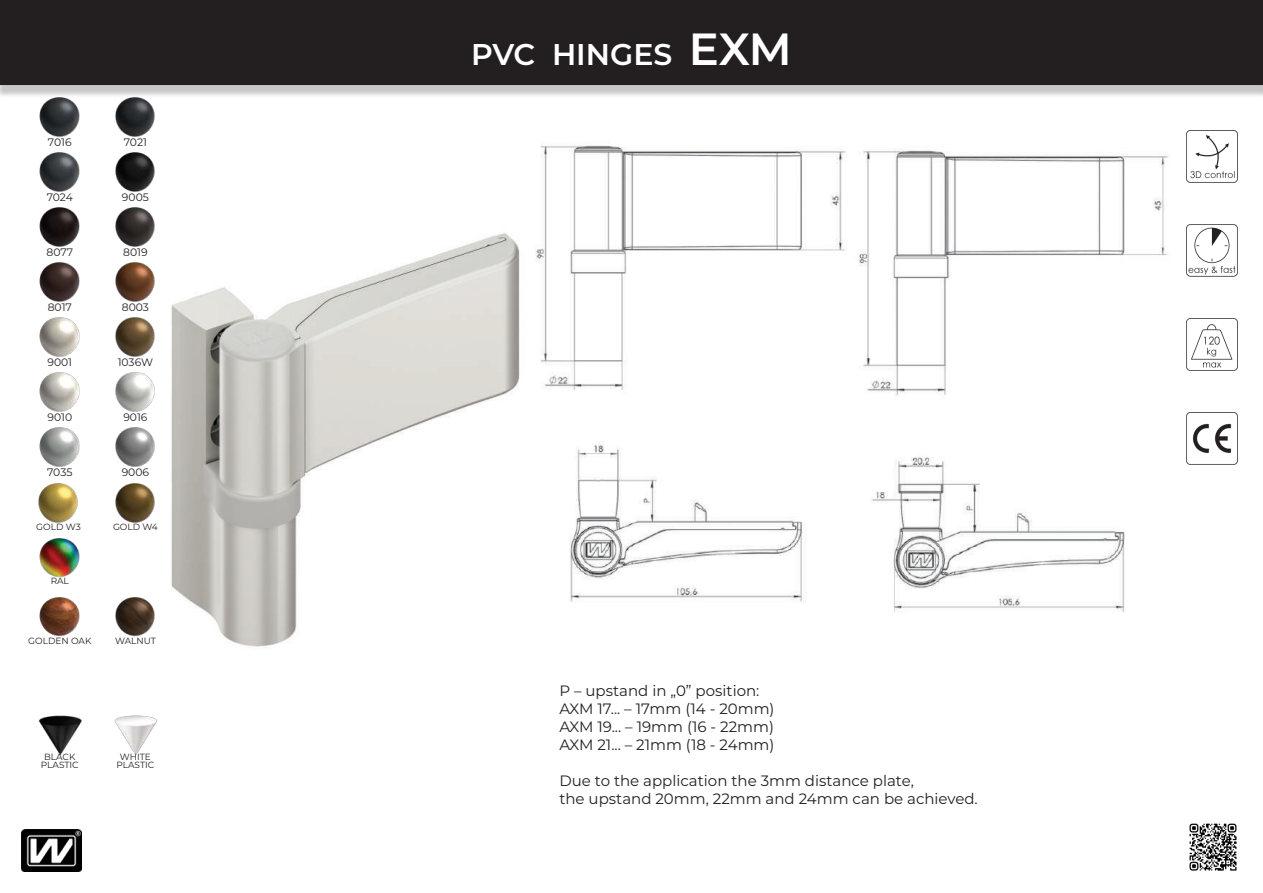
<style>
.page{position:relative;width:1263px;height:893px;background:#fff}
.page>*{position:absolute;margin:0;border:0;box-sizing:border-box;transform-origin:0 0}
.t1{font:600 30px "Montserrat";color:#fff}
.t2{font:15px/18px "Montserrat";color:#231f20}
.t3{font:10.8px "Montserrat";color:#231f20}
.t4{font:9px/8.1px "Montserrat";color:#231f20;text-align:center}
.s1{font-size:45px}
</style>
<div class="page">
<div style="left:0;top:4px;width:1263px;height:94px;background:#231f20;opacity:.25"></div>
<div style="left:1px;top:1px;width:1261px;height:83px;background:#231f20"></div>
<div style="left:0;top:0;width:1263px;height:85px;border:2px solid #231f20"></div>
<div style="left:1258px;top:4px;width:5px;height:94px;background:#231f20"></div>
<img style="left:21px;top:829px;width:61px;height:43px">
<img style="left:171px;top:233px;width:349px;height:415px">
<img style="left:535px;top:145px;width:311px;height:457px">
<img style="left:1186px;top:131px;width:52px;height:52px">
<img style="left:1186px;top:225px;width:52px;height:52px">
<img style="left:1186px;top:319px;width:52px;height:51px">
<img style="left:30px;top:97px;width:60px;height:40px">
<img style="left:105px;top:97px;width:61px;height:40px">
<img style="left:39px;top:152px;width:41px;height:40px">
<img style="left:115px;top:152px;width:40px;height:40px">
<img style="left:39px;top:207px;width:41px;height:40px">
<img style="left:115px;top:207px;width:40px;height:40px">
<img style="left:39px;top:262px;width:41px;height:40px">
<img style="left:115px;top:262px;width:40px;height:40px">
<img style="left:39px;top:317px;width:41px;height:40px">
<img style="left:115px;top:317px;width:40px;height:40px">
<img style="left:39px;top:372px;width:41px;height:40px">
<img style="left:115px;top:372px;width:40px;height:40px">
<img style="left:39px;top:427px;width:41px;height:40px">
<img style="left:115px;top:427px;width:40px;height:40px">
<img style="left:38px;top:483px;width:40px;height:40px">
<img style="left:115px;top:483px;width:40px;height:40px">
<img style="left:39px;top:597px;width:41px;height:40px">
<img style="left:115px;top:597px;width:40px;height:40px">
<img style="left:39px;top:538px;width:41px;height:40px">
<img style="left:38px;top:715px;width:44px;height:41px">
<img style="left:114px;top:715px;width:43px;height:41px">
<img style="left:859px;top:150px;width:310px;height:463px">
<img style="left:1189px;top:823px;width:48px;height:48px">
<img style="left:1186px;top:413px;width:52px;height:51px">
<p class="t3" style="left:48px;top:134px;width:25px">7016</p>
<p class="t3" style="left:124px;top:134px;width:25px">7021</p>
<p class="t3" style="left:47px;top:189px;width:28px">7024</p>
<p class="t3" style="left:122px;top:189px;width:28px">9005</p>
<p class="t3" style="left:46px;top:245px;width:28px">8077</p>
<p class="t3" style="left:123px;top:245px;width:26px">8019</p>
<p class="t3" style="left:48px;top:300px;width:26px">8017</p>
<p class="t3" style="left:122px;top:300px;width:29px">8003</p>
<p class="t3" style="left:47px;top:355px;width:26px">9001</p>
<p class="t3" style="left:118px;top:355px;width:37px">1036W</p>
<p class="t3" style="left:47px;top:410px;width:26px">9010</p>
<p class="t3" style="left:123px;top:410px;width:26px">9016</p>
<p class="t3" style="left:47px;top:465px;width:27px">7035</p>
<p class="t3" style="left:122px;top:465px;width:29px">9006</p>
<p class="t4" style="left:36px;top:522px;width:46px">GOLD W3</p>
<p class="t4" style="left:113px;top:522px;width:46px">GOLD W4</p>
<p class="t4" style="left:51px;top:577px;width:20px">RAL</p>
<p class="t4" style="left:28px;top:636px;width:65px">GOLDEN OAK</p>
<p class="t4" style="left:115px;top:636px;width:42px">WALNUT</p>
<p class="t4" style="left:41px;top:752px;width:39px">BLACK<br>PLASTIC</p>
<p class="t4" style="left:116px;top:752px;width:39px">WHITE<br>PLASTIC</p>
<h1 class="t1" style="left:471px;top:33px;width:322px">PVC HINGES <span class="s1">EXM</span></h1>
<p class="t2" style="left:559px;top:681px;width:217px">P – upstand in „0” position:<br>AXM 17... – 17mm (14 - 20mm)<br>AXM 19... – 19mm (16 - 22mm)<br>AXM 21... – 21mm (18 - 24mm)</p>
<p class="t2" style="left:559px;top:771px;width:420px">Due to the application the 3mm distance plate,<br>the upstand 20mm, 22mm and 24mm can be achieved.</p>
</div>
